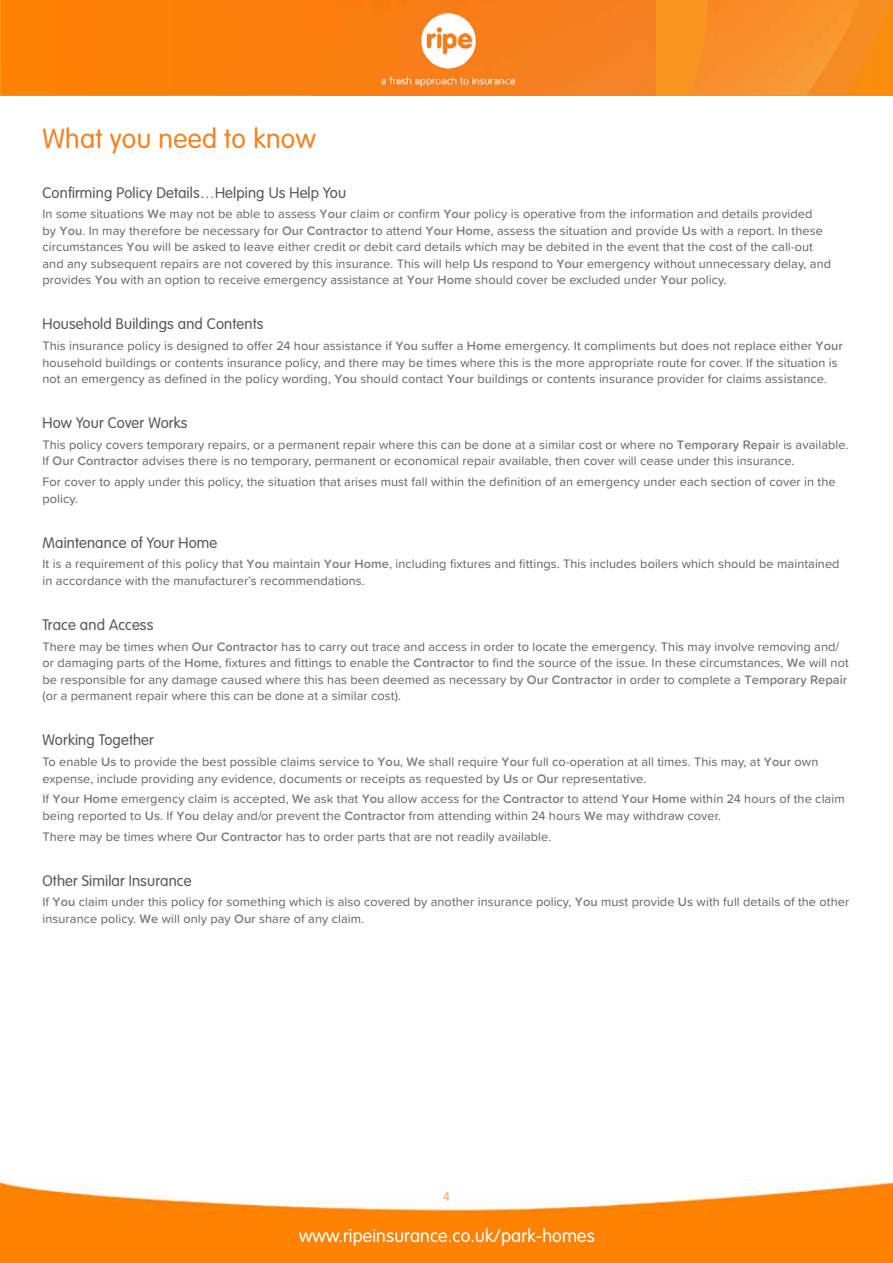
<style>
.page{position:relative;width:893px;height:1263px;background:#fff}
.page>*{position:absolute;margin:0;border:0;box-sizing:border-box;transform-origin:0 0}
.t1{font:300 27px "VAG Rounded Std";letter-spacing:.01em;color:#f58220}
.t2{font:300 18px "VAG Rounded Std";letter-spacing:.01em;color:#fff}
.t3{font:300 15px "VAG Rounded Std";letter-spacing:.01em;color:#55565a}
.t4{font:12.75px/16.5px "Proxima Soft";letter-spacing:.005em;color:#626164}
.t5{font:300 12.75px "VAG Rounded Std";color:#f9a45e}
.s1{font-weight:600;color:#7c797c}
</style>
<div class="page">
<img style="left:0;top:1179px;width:893px;height:84px">
<svg style="left:0;top:0;width:893px;height:95px;background:#f8901a"></svg>
<img style="left:690px;top:0;width:162px;height:95px">
<img style="left:1px;top:0;width:655px;height:95px">
<img style="left:382px;top:14px;width:133px;height:72px">
<h1 class="t1" style="left:43px;top:123px;width:275px">What you need to know</h1>
<p class="t3" style="left:43px;top:184px;width:305px">Confirming Policy Details…Helping Us Help You</p>
<p class="t4" style="left:43px;top:205px;width:790px">In some situations <span class="s1">We</span> may not be able to assess <span class="s1">Your</span> claim or confirm <span class="s1">Your</span> policy is operative from the information and details provided<br>by <span class="s1">You</span>. In may therefore be necessary for <span class="s1">Our Contractor</span> to attend <span class="s1">Your Home</span>, assess the situation and provide <span class="s1">Us</span> with a report. In these circumstances <span class="s1">You</span> will be asked to leave either credit or debit card details which may be debited in the event that the cost of the call-out and any subsequent repairs are not covered by this insurance. This will help <span class="s1">Us</span> respond to <span class="s1">Your</span> emergency without unnecessary delay, and provides <span class="s1">You</span> with an option to receive emergency assistance at <span class="s1">Your Home</span> should cover be excluded under <span class="s1">Your</span> policy.</p>
<p class="t3" style="left:43px;top:316px;width:222px">Household Buildings and Contents</p>
<p class="t4" style="left:43px;top:337px;width:802px">This insurance policy is designed to offer 24 hour assistance if <span class="s1">You</span> suffer a <span class="s1">Home</span> emergency. It compliments but does not replace either <span class="s1">Your </span>household buildings or contents insurance policy, and there may be times where this is the more appropriate route for cover. If the situation is not an emergency as defined in the policy wording, <span class="s1">You</span> should contact <span class="s1">Your</span> buildings or contents insurance provider for claims assistance.</p>
<p class="t3" style="left:43px;top:414px;width:147px">How Your Cover Works</p>
<p class="t4" style="left:43px;top:436px;width:807px">This policy covers temporary repairs, or a permanent repair where this can be done at a similar cost or where no <span class="s1">Temporary Repair</span> is available.<br>If <span class="s1">Our Contractor</span> advises there is no temporary, permanent or economical repair available, then cover will cease under this insurance.</p>
<p class="t4" style="left:43px;top:473px;width:795px">For cover to apply under this policy, the situation that arises must fall within the definition of an emergency under each section of cover in the policy.</p>
<p class="t3" style="left:43px;top:534px;width:176px">Maintenance of Your Home</p>
<p class="t4" style="left:43px;top:555px;width:799px">It is a requirement of this policy that <span class="s1">You</span> maintain <span class="s1">Your Home</span>, including fixtures and fittings. This includes boilers which should be maintained in accordance with the manufacturer’s recommendations.</p>
<p class="t3" style="left:43px;top:616px;width:112px">Trace and Access</p>
<p class="t4" style="left:43px;top:638px;width:808px">There may be times when <span class="s1">Our Contractor</span> has to carry out trace and access in order to locate the emergency. This may involve removing and/ or damaging parts of the <span class="s1">Home</span>, fixtures and fittings to enable the <span class="s1">Contractor</span> to find the source of the issue. In these circumstances, <span class="s1">We</span> will not be responsible for any damage caused where this has been deemed as necessary by <span class="s1">Our Contractor</span> in order to complete a <span class="s1">Temporary Repair </span>(or a permanent repair where this can be done at a similar cost).</p>
<p class="t3" style="left:43px;top:731px;width:113px">Working Together</p>
<p class="t4" style="left:43px;top:753px;width:777px">To enable <span class="s1">Us</span> to provide the best possible claims service to <span class="s1">You</span>, <span class="s1">We</span> shall require <span class="s1">Your</span> full co-operation at all times. This may, at <span class="s1">Your</span> own expense, include providing any evidence, documents or receipts as requested by <span class="s1">Us</span> or <span class="s1">Our</span> representative.</p>
<p class="t4" style="left:43px;top:790px;width:804px">If <span class="s1">Your Home</span> emergency claim is accepted, <span class="s1">We</span> ask that <span class="s1">You</span> allow access for the <span class="s1">Contractor</span> to attend <span class="s1">Your Home</span> within 24 hours of the claim being reported to <span class="s1">Us</span>. If <span class="s1">You</span> delay and/or prevent the <span class="s1">Contractor</span> from attending within 24 hours <span class="s1">We</span> may withdraw cover.</p>
<p class="t4" style="left:43px;top:827px;width:510px">There may be times where <span class="s1">Our Contractor</span> has to order parts that are not readily available.</p>
<p class="t3" style="left:43px;top:872px;width:151px">Other Similar Insurance</p>
<p class="t4" style="left:43px;top:893px;width:808px">If <span class="s1">You</span> claim under this policy for something which is also covered by another insurance policy, <span class="s1">You</span> must provide <span class="s1">Us</span> with full details of the other insurance policy. <span class="s1">We</span> will only pay <span class="s1">Our</span> share of any claim.</p>
<p class="t5" style="left:443px;top:1189px;width:8px">4</p>
<h2 class="t2" style="left:299px;top:1225px;width:297px">www.ripeinsurance.co.uk/park-homes</h2>
</div>
